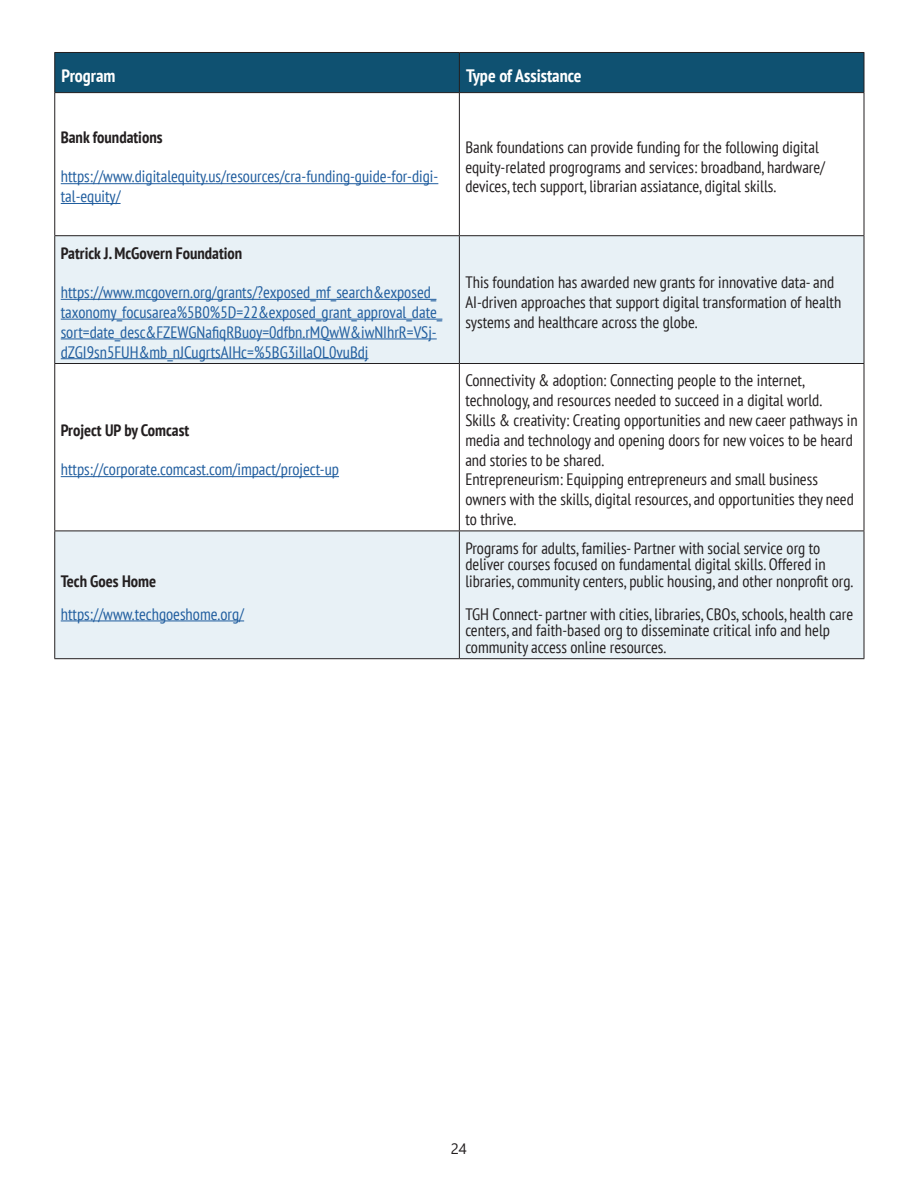
<style>
.page{position:relative;width:918px;height:1188px;background:#fff}
.page>*{position:absolute;margin:0;border:0;box-sizing:border-box;transform-origin:0 0}
.t1{font:700 condensed 18px "PT Sans";color:#fff}
.t2{font:condensed 16.5px/19.8px "PT Sans";color:#231f20}
.t3{font:condensed 16.5px/19.8px "PT Sans";color:#215e9f}
.t4{font:700 condensed 16.5px "PT Sans";color:#231f20}
.t5{font:15px "Segoe UI";color:#231f20}
</style>
<div class="page">
<div style="left:55px;top:53px;width:809px;height:39px;background:#0f5171"></div>
<svg style="left:55px;top:236px;width:809px;height:422px;fill:#e8f1f6"></svg>
<hr style="left:54px;top:52px;width:405px;height:1px;background:#231f20">
<hr style="left:54px;top:53px;width:1px;height:39px;background:#231f20">
<hr style="left:459px;top:52px;width:405px;height:1px;background:#231f20">
<hr style="left:459px;top:53px;width:1px;height:39px;background:#231f20">
<hr style="left:864px;top:53px;width:1px;height:39px;background:#231f20">
<hr style="left:54px;top:92px;width:405px;height:1px;background:#231f20">
<hr style="left:54px;top:93px;width:1px;height:142px;background:#231f20">
<hr style="left:459px;top:92px;width:405px;height:1px;background:#231f20">
<hr style="left:459px;top:93px;width:1px;height:142px;background:#231f20">
<hr style="left:864px;top:93px;width:1px;height:142px;background:#231f20">
<hr style="left:54px;top:235px;width:405px;height:1px;background:#231f20">
<hr style="left:54px;top:236px;width:1px;height:127px;background:#231f20">
<hr style="left:459px;top:235px;width:405px;height:1px;background:#231f20">
<hr style="left:459px;top:236px;width:1px;height:127px;background:#231f20">
<hr style="left:864px;top:236px;width:1px;height:127px;background:#231f20">
<hr style="left:54px;top:363px;width:405px;height:1px;background:#231f20">
<hr style="left:54px;top:364px;width:1px;height:167px;background:#231f20">
<hr style="left:459px;top:363px;width:405px;height:1px;background:#231f20">
<hr style="left:459px;top:364px;width:1px;height:167px;background:#231f20">
<hr style="left:864px;top:364px;width:1px;height:167px;background:#231f20">
<hr style="left:54px;top:531px;width:405px;height:1px;background:#231f20">
<hr style="left:54px;top:531px;width:1px;height:127px;background:#231f20">
<hr style="left:459px;top:531px;width:405px;height:1px;background:#231f20">
<hr style="left:459px;top:531px;width:1px;height:127px;background:#231f20">
<hr style="left:864px;top:531px;width:1px;height:127px;background:#231f20">
<hr style="left:54px;top:658px;width:405px;height:1px;background:#231f20">
<hr style="left:459px;top:658px;width:405px;height:1px;background:#231f20">
<hr style="left:61px;top:183px;width:377px;height:1px;background:#215e9f">
<hr style="left:61px;top:203px;width:60px;height:1px;background:#215e9f">
<hr style="left:61px;top:299px;width:375px;height:1px;background:#215e9f">
<hr style="left:61px;top:319px;width:381px;height:1px;background:#215e9f">
<hr style="left:61px;top:339px;width:376px;height:1px;background:#215e9f">
<hr style="left:61px;top:358px;width:308px;height:1px;background:#215e9f">
<hr style="left:61px;top:476px;width:278px;height:1px;background:#215e9f">
<hr style="left:61px;top:621px;width:183px;height:1px;background:#215e9f">
<p class="t1" style="left:62px;top:64px;width:56px">Program</p>
<p class="t1" style="left:466px;top:64px;width:117px">Type of Assistance</p>
<p class="t4" style="left:61px;top:126px;width:103px">Bank foundations</p>
<p class="t3" style="left:61px;top:166px;width:379px">https://www.digitalequity.us/resources/cra-funding-guide-for-digi&shy;tal-equity/</p>
<p class="t2" style="left:465px;top:137px;width:361px">Bank foundations can provide funding for the following digital equity-related progrograms and services: broadband, hardware/ devices, tech support, librarian assiatance, digital skills.</p>
<p class="t4" style="left:61px;top:242px;width:183px">Patrick J. McGovern Foundation</p>
<p class="t3" style="left:61px;top:282px;width:383px">https://www.mcgovern.org/grants/?exposed_mf_search&amp;exposed_ taxonomy_focusarea%5B0%5D=22&amp;exposed_grant_approval_date_ sort=date_desc&amp;FZEWGNafiqRBuoy=0dfbn.rMQwW&amp;iwNIhrR=VSj&shy;dZGI9sn5FUH&amp;mb_nJCugrtsAIHc=%5BG3iIlaOL0vuBdj</p>
<p class="t2" style="left:465px;top:272px;width:377px">This foundation has awarded new grants for innovative data- and<br>AI-driven approaches that support digital transformation of health systems and healthcare across the globe.</p>
<p class="t4" style="left:61px;top:419px;width:130px">Project UP by Comcast</p>
<p class="t3" style="left:61px;top:459px;width:280px">https://corporate.comcast.com/impact/project-up</p>
<p class="t4" style="left:61px;top:570px;width:97px">Tech Goes Home</p>
<p class="t3" style="left:61px;top:604px;width:185px">https://www.techgoeshome.org/</p>
<p class="t2" style="left:465px;top:370px;width:359px">Connectivity &amp; adoption: Connecting people to the internet, technology, and resources needed to succeed in a digital world.</p>
<p class="t2" style="left:465px;top:410px;width:394px">Skills &amp; creativity: Creating opportunities and new caeer pathways in media and technology and opening doors for new voices to be heard and stories to be shared.</p>
<p class="t2" style="left:465px;top:469px;width:390px">Entrepreneurism: Equipping entrepreneurs and small business owners with the skills, digital resources, and opportunities they need to thrive.</p>
<p class="t2" style="left:465px;top:539px;width:390px;line-height:16.5px">Programs for adults, families- Partner with social service org to deliver courses focused on fundamental digital skills. Offered in libraries, community centers, public housing, and other nonprofit org.</p>
<p class="t2" style="left:465px;top:605px;width:389px;line-height:16.5px">TGH Connect- partner with cities, libraries, CBOs, schools, health care centers, and faith-based org to disseminate critical info and help community access online resources.</p>
<p class="t5" style="left:451px;top:1134px;width:18px">24</p>
</div>
